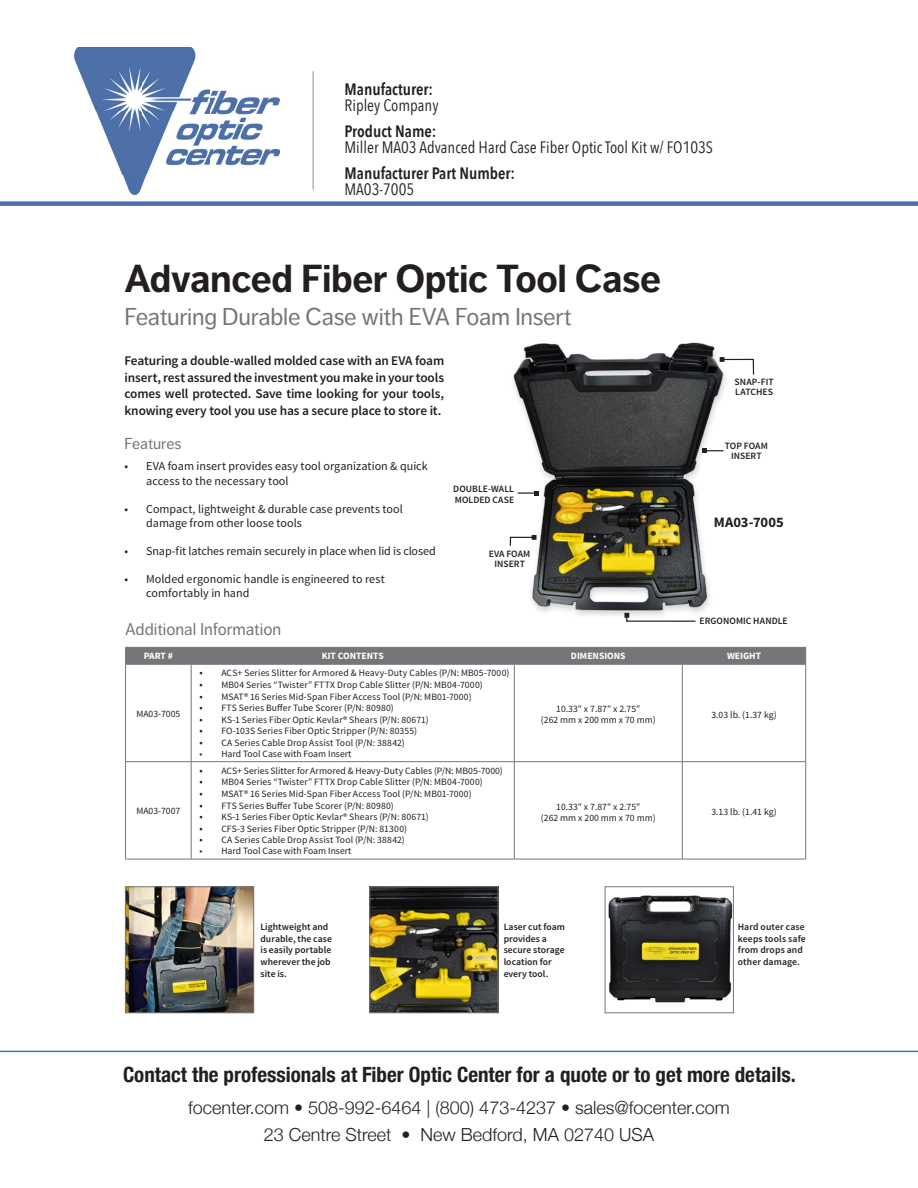
<style>
.page{position:relative;width:918px;height:1188px;background:#fff}
.page>*{position:absolute;margin:0;border:0;box-sizing:border-box;transform-origin:0 0}
.t1{font:700 38.7px "Dagny Pro";letter-spacing:-.01em;color:#231f20}
.t2{font:24.15px "Dagny Pro";letter-spacing:-.015em;color:#757679}
.t3{font:700 condensed 21px "Helvetica Neue";color:#231f20}
.t4{font:300 18px "Helvetica Neue";color:#231f20}
.t5{font:16.95px "Dagny Pro";letter-spacing:-.005em;color:#757679}
.t6{font:16.5px/16.5px "Avenir Next Condensed";color:#231f20}
.t7{font:600 16.5px/16.5px "Avenir Next Condensed";color:#231f20}
.t8{font:15.75px "Dagny Pro";letter-spacing:-.01em;color:#757679}
.t9{font:700 14.55px "Source Sans Pro";color:#231f20}
.t10{font:600 13.35px/17px "Source Sans Pro";letter-spacing:-.01em;color:#231f20;text-align:justify}
.t11{font:12.15px/14.5px "Source Sans Pro";color:#231f20}
.t12{font:9.6px/10.9px "Source Sans Pro";letter-spacing:.01em;color:#231f20;text-align:center}
.t13{font:600 9.6px/11.6px "Source Sans Pro";letter-spacing:.005em;color:#231f20}
.t14{font:700 9.6px "Source Sans Pro";color:#fff}
.s1{font-weight:400}
.s2{font-weight:600}
.s3{font-size:10.95px}
</style>
<div class="page">
<hr style="left:0;top:1051px;width:918px;height:1px;background:#4d70a8">
<div style="left:0;top:201px;width:918px;height:5px;background:#4d70a8"></div>
<img style="left:75px;top:47px;width:204px;height:147px">
<hr style="left:313px;top:71px;width:1px;height:119px;background:#8a8c8f">
<hr style="left:126px;top:761px;width:65px;height:1px;background:#757679">
<hr style="left:191px;top:665px;width:1px;height:97px;background:#757679">
<hr style="left:514px;top:665px;width:1px;height:97px;background:#757679">
<hr style="left:682px;top:665px;width:1px;height:97px;background:#757679">
<hr style="left:191px;top:761px;width:323px;height:1px;background:#757679">
<hr style="left:191px;top:762px;width:1px;height:97px;background:#757679">
<hr style="left:514px;top:761px;width:168px;height:1px;background:#757679">
<hr style="left:514px;top:762px;width:1px;height:97px;background:#757679">
<hr style="left:682px;top:761px;width:123px;height:1px;background:#757679">
<hr style="left:682px;top:762px;width:1px;height:97px;background:#757679">
<hr style="left:125px;top:665px;width:1px;height:97px;background:#757679">
<hr style="left:805px;top:665px;width:1px;height:97px;background:#757679">
<hr style="left:125px;top:762px;width:1px;height:97px;background:#757679">
<hr style="left:805px;top:762px;width:1px;height:97px;background:#757679">
<hr style="left:125px;top:859px;width:66px;height:1px;background:#757679">
<hr style="left:191px;top:859px;width:323px;height:1px;background:#757679">
<hr style="left:514px;top:859px;width:168px;height:1px;background:#757679">
<hr style="left:682px;top:859px;width:124px;height:1px;background:#757679">
<div style="left:125px;top:647px;width:681px;height:17px;background:#757679"></div>
<hr style="left:125px;top:664px;width:66px;height:1px;background:#757679">
<hr style="left:191px;top:664px;width:323px;height:1px;background:#757679">
<hr style="left:514px;top:664px;width:168px;height:1px;background:#757679">
<hr style="left:682px;top:664px;width:124px;height:1px;background:#757679">
<img style="left:127px;top:889px;width:125px;height:122px">
<div style="left:125px;top:887px;width:129px;height:126px;border:1px solid #757679"></div>
<img style="left:372px;top:889px;width:124px;height:122px">
<div style="left:370px;top:887px;width:128px;height:126px;border:1px solid #757679"></div>
<img style="left:608px;top:895px;width:124px;height:108px">
<div style="left:605px;top:887px;width:129px;height:126px;border:1px solid #757679"></div>
<img style="left:513px;top:342px;width:210px;height:272px">
<svg style="left:518px;top:491px;width:21px;height:4px"></svg>
<svg style="left:702px;top:448px;width:22px;height:5px"></svg>
<svg style="left:509px;top:535px;width:28px;height:12px"></svg>
<svg style="left:720px;top:357px;width:35px;height:19px"></svg>
<svg style="left:624px;top:613px;width:73px;height:9px"></svg>
<p class="t7" style="left:345px;top:80px;width:96px">Manufacturer:<br><span class="s1">Ripley Company</span></p>
<p class="t6" style="left:345px;top:122px;width:370px"><span class="s2">Product Name:<br></span>Miller MA03 Advanced Hard Case Fiber Optic Tool Kit w/ FO103S</p>
<p class="t7" style="left:345px;top:164px;width:172px">Manufacturer Part Number:</p>
<p class="t6" style="left:345px;top:181px;width:71px">MA03-7005</p>
<h1 class="t1" style="left:124px;top:256px;width:538px">Advanced Fiber Optic Tool Case</h1>
<h2 class="t2" style="left:124px;top:303px;width:449px">Featuring Durable Case with EVA Foam Insert</h2>
<h3 class="t10" style="left:124px;top:352px;width:321px">Featuring a double-walled molded case with an EVA foam insert, rest assured the investment you make in your tools comes well protected. Save time looking for your tools, knowing every tool you use has a secure place to store it.</h3>
<h3 class="t8" style="left:124px;top:434px;width:59px">Features</h3>
<p class="t11" style="left:146px;top:459px;width:283px;text-indent:-22px">• EVA foam insert provides easy tool organization &amp; quick access to the necessary tool</p>
<p class="t11" style="left:146px;top:502px;width:258px;text-indent:-22px">• Compact, lightweight &amp; durable case prevents tool damage from other loose tools</p>
<p class="t11" style="left:124px;top:544px;width:313px">• Snap-fit latches remain securely in place when lid is closed</p>
<p class="t11" style="left:146px;top:572px;width:240px;text-indent:-22px">• Molded ergonomic handle is engineered to rest comfortably in hand</p>
<h3 class="t5" style="left:125px;top:619px;width:158px">Additional Information</h3>
<p class="t14" style="left:144px;top:650px;width:31px">PART #</p>
<p class="t14" style="left:322px;top:650px;width:64px">KIT CONTENTS</p>
<p class="t14" style="left:571px;top:650px;width:56px">DIMENSIONS</p>
<p class="t14" style="left:727px;top:650px;width:36px">WEIGHT</p>
<p class="t13" style="left:735px;top:377px;width:41px;line-height:10.2px">SNAP-FIT<br>LATCHES</p>
<p class="t13" style="left:725px;top:441px;width:45px;line-height:10.2px;text-align:center">TOP FOAM<br>INSERT</p>
<p class="t13" style="left:453px;top:484px;width:63px;line-height:10.2px">DOUBLE-WALL<br>MOLDED CASE</p>
<h3 class="t9" style="left:714px;top:513px;width:71px">MA03-7005</h3>
<p class="t13" style="left:489px;top:549px;width:43px;line-height:10.2px;text-align:center">EVA FOAM<br>INSERT</p>
<p class="t13" style="left:700px;top:615px;width:90px">ERGONOMIC HANDLE</p>
<p class="t12" style="left:136px;top:708px;width:46px">MA03-7005</p>
<p class="t12" style="left:136px;top:806px;width:46px">MA03-7007</p>
<p class="t12" style="left:200px;top:668px;width:311px"><span class="s3">•</span> ACS+ Series Slitter for Armored &amp; Heavy-Duty Cables (P/N: MB05-7000)</p>
<p class="t12" style="left:200px;top:679px;width:285px"><span class="s3">•</span> MB04 Series “Twister” FTTX Drop Cable Slitter (P/N: MB04-7000)</p>
<p class="t12" style="left:200px;top:691px;width:274px"><span class="s3">•</span> MSAT® 16 Series Mid-Span Fiber Access Tool (P/N: MB01-7000)</p>
<p class="t12" style="left:200px;top:703px;width:196px"><span class="s3">•</span> FTS Series Buffer Tube Scorer (P/N: 80980)</p>
<p class="t12" style="left:200px;top:714px;width:231px"><span class="s3">•</span> KS-1 Series Fiber Optic Kevlar® Shears (P/N: 80671)</p>
<p class="t12" style="left:200px;top:726px;width:219px"><span class="s3">•</span> FO-103S Series Fiber Optic Stripper (P/N: 80355)</p>
<p class="t12" style="left:200px;top:737px;width:207px"><span class="s3">•</span> CA Series Cable Drop Assist Tool (P/N: 38842)</p>
<p class="t12" style="left:200px;top:748px;width:153px">• Hard Tool Case with Foam Insert</p>
<p class="t12" style="left:200px;top:765px;width:305px"><span class="s3">•</span> ACS+ Series Slitter for Armored &amp; Heavy-Duty Cables (P/N: MB05-7000)</p>
<p class="t12" style="left:200px;top:777px;width:285px"><span class="s3">•</span> MB04 Series “Twister” FTTX Drop Cable Slitter (P/N: MB04-7000)</p>
<p class="t12" style="left:200px;top:788px;width:274px"><span class="s3">•</span> MSAT® 16 Series Mid-Span Fiber Access Tool (P/N: MB01-7000)</p>
<p class="t12" style="left:200px;top:800px;width:196px"><span class="s3">•</span> FTS Series Buffer Tube Scorer (P/N: 80980)</p>
<p class="t12" style="left:200px;top:812px;width:231px"><span class="s3">•</span> KS-1 Series Fiber Optic Kevlar® Shears (P/N: 80671)</p>
<p class="t12" style="left:200px;top:823px;width:209px"><span class="s3">•</span> CFS-3 Series Fiber Optic Stripper (P/N: 81300)</p>
<p class="t12" style="left:200px;top:835px;width:207px"><span class="s3">•</span> CA Series Cable Drop Assist Tool (P/N: 38842)</p>
<p class="t12" style="left:200px;top:846px;width:153px">• Hard Tool Case with Foam Insert</p>
<p class="t12" style="left:541px;top:704px;width:116px">10.33″ x 7.87″ x 2.75″<br>(262 mm x 200 mm x 70 mm)</p>
<p class="t12" style="left:711px;top:709px;width:67px">3.03 lb. (1.37 kg)</p>
<p class="t12" style="left:541px;top:801px;width:116px">10.33″ x 7.87″ x 2.75″<br>(262 mm x 200 mm x 70 mm)</p>
<p class="t12" style="left:711px;top:807px;width:67px">3.13 lb. (1.41 kg)</p>
<p class="t13" style="left:260px;top:922px;width:73px">Lightweight and durable, the case is easily portable wherever the job site is.</p>
<p class="t13" style="left:504px;top:922px;width:63px">Laser cut foam provides a secure storage location for every tool.</p>
<p class="t13" style="left:738px;top:922px;width:69px">Hard outer case keeps tools safe from drops and other damage.</p>
<p class="t3" style="left:123px;top:1057px;width:674px">Contact the professionals at Fiber Optic Center for a quote or to get more details.</p>
<p class="t4" style="left:188px;top:1093px;width:543px">focenter.com • 508-992-6464 | (800) 473-4237 • sales@focenter.com</p>
<p class="t4" style="left:264px;top:1120px;width:392px">23 Centre Street • New Bedford, MA 02740 USA</p>
</div>
